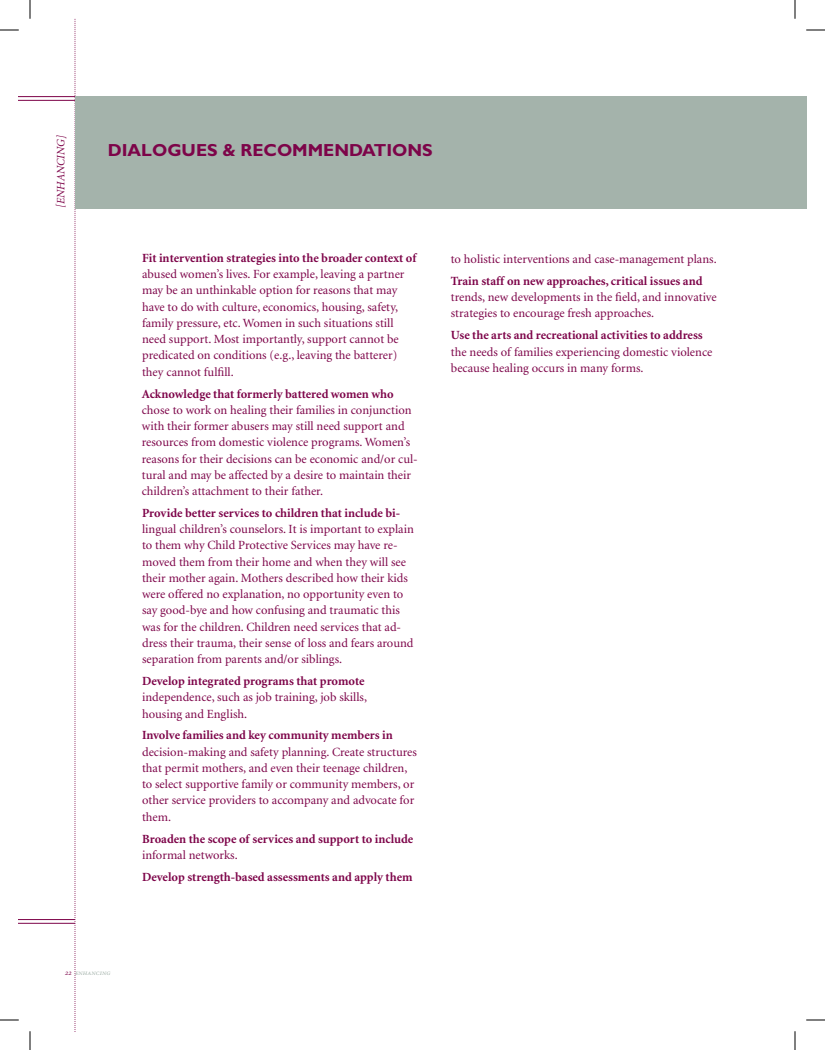
<style>
.page{position:relative;width:825px;height:1050px;background:#fff}
.page>*{position:absolute;margin:0;border:0;box-sizing:border-box;transform-origin:0 0}
.t1{font:700 17.5px "Gill Sans";color:#7d0449}
.t2{font:12.5px/16.2px "Minion";color:#7d0449}
.t3{font:700 12.5px "Minion";color:#7d0449}
.t4{font:italic 11.25px "Minion";color:#7d0449}
.t5{font:7.5px "Minion Italic SC";color:#a4b3ab}
.s1{color:#7d0449}
</style>
<div class="page">
<svg style="left:75px;top:19px;width:1px;height:1011px"></svg>
<hr style="left:19px;top:96px;width:56px;height:1px;background:#7d0449">
<hr style="left:19px;top:100px;width:56px;height:1px;background:#7d0449">
<hr style="left:19px;top:919px;width:56px;height:1px;background:#7d0449">
<hr style="left:19px;top:923px;width:56px;height:1px;background:#7d0449">
<div style="left:75px;top:97px;width:731px;height:112px;background:#a4b3ab"></div>
<svg style="left:0;top:29px;width:19px;height:2px"></svg>
<svg style="left:806px;top:29px;width:19px;height:2px"></svg>
<svg style="left:0;top:1019px;width:19px;height:2px"></svg>
<svg style="left:806px;top:1019px;width:19px;height:2px"></svg>
<svg style="left:29px;top:0;width:2px;height:19px"></svg>
<svg style="left:29px;top:1031px;width:2px;height:19px"></svg>
<svg style="left:794px;top:0;width:2px;height:19px"></svg>
<svg style="left:794px;top:1031px;width:2px;height:19px"></svg>
<p class="t4" style="left:55px;top:208px;width:75px;rotate:-90deg">[ENHANCING]</p>
<h1 class="t1" style="left:108px;top:140px;width:327px">DIALOGUES &amp; RECOMMENDATIONS</h1>
<p class="t3" style="left:142px;top:252px;width:276px">Fit intervention strategies into the broader context of</p>
<p class="t2" style="left:142px;top:266px;width:264px">abused women’s lives. For example, leaving a partner may be an unthinkable option for reasons that may have to do with culture, economics, housing, safety, family pressure, etc. Women in such situations still need support. Most importantly, support cannot be predicated on conditions (e.g., leaving the batterer) they cannot fulfill.</p>
<p class="t3" style="left:142px;top:387px;width:253px">Acknowledge that formerly battered women who</p>
<p class="t2" style="left:142px;top:402px;width:277px">chose to work on healing their families in conjunction with their former abusers may still need support and resources from domestic violence programs. Women’s reasons for their decisions can be economic and/or cul&shy;tural and may be affected by a desire to maintain their children’s attachment to their father.</p>
<p class="t3" style="left:142px;top:507px;width:259px">Provide better services to children that include bi-</p>
<p class="t2" style="left:142px;top:521px;width:273px">lingual children’s counselors. It is important to explain to them why Child Protective Services may have re&shy;moved them from their home and when they will see their mother again. Mothers described how their kids were offered no explanation, no opportunity even to say good-bye and how confusing and traumatic this was for the children. Children need services that ad&shy;dress their trauma, their sense of loss and fears around separation from parents and/or siblings.</p>
<p class="t3" style="left:142px;top:675px;width:224px">Develop integrated programs that promote</p>
<p class="t2" style="left:142px;top:690px;width:226px">independence, such as job training, job skills, housing and English.</p>
<p class="t3" style="left:142px;top:729px;width:252px">Involve families and key community members in</p>
<p class="t2" style="left:142px;top:744px;width:276px">decision-making and safety planning. Create structures that permit mothers, and even their teenage children, to select supportive family or community members, or other service providers to accompany and advocate for them.</p>
<p class="t3" style="left:142px;top:832px;width:273px">Broaden the scope of services and support to include</p>
<p class="t2" style="left:142px;top:847px;width:97px">informal networks.</p>
<p class="t3" style="left:142px;top:870px;width:272px">Develop strength-based assessments and apply them</p>
<p class="t2" style="left:451px;top:251px;width:267px">to holistic interventions and case-management plans.</p>
<p class="t3" style="left:451px;top:275px;width:253px">Train staff on new approaches, critical issues and</p>
<p class="t2" style="left:451px;top:289px;width:267px">trends, new developments in the field, and innovative strategies to encourage fresh approaches.</p>
<p class="t3" style="left:451px;top:329px;width:253px">Use the arts and recreational activities to address</p>
<p class="t2" style="left:451px;top:344px;width:263px">the needs of families experiencing domestic violence because healing occurs in many forms.</p>
<p class="t5" style="left:65px;top:968px;width:47px"><span class="s1">22</span> enhancing</p>
</div>
